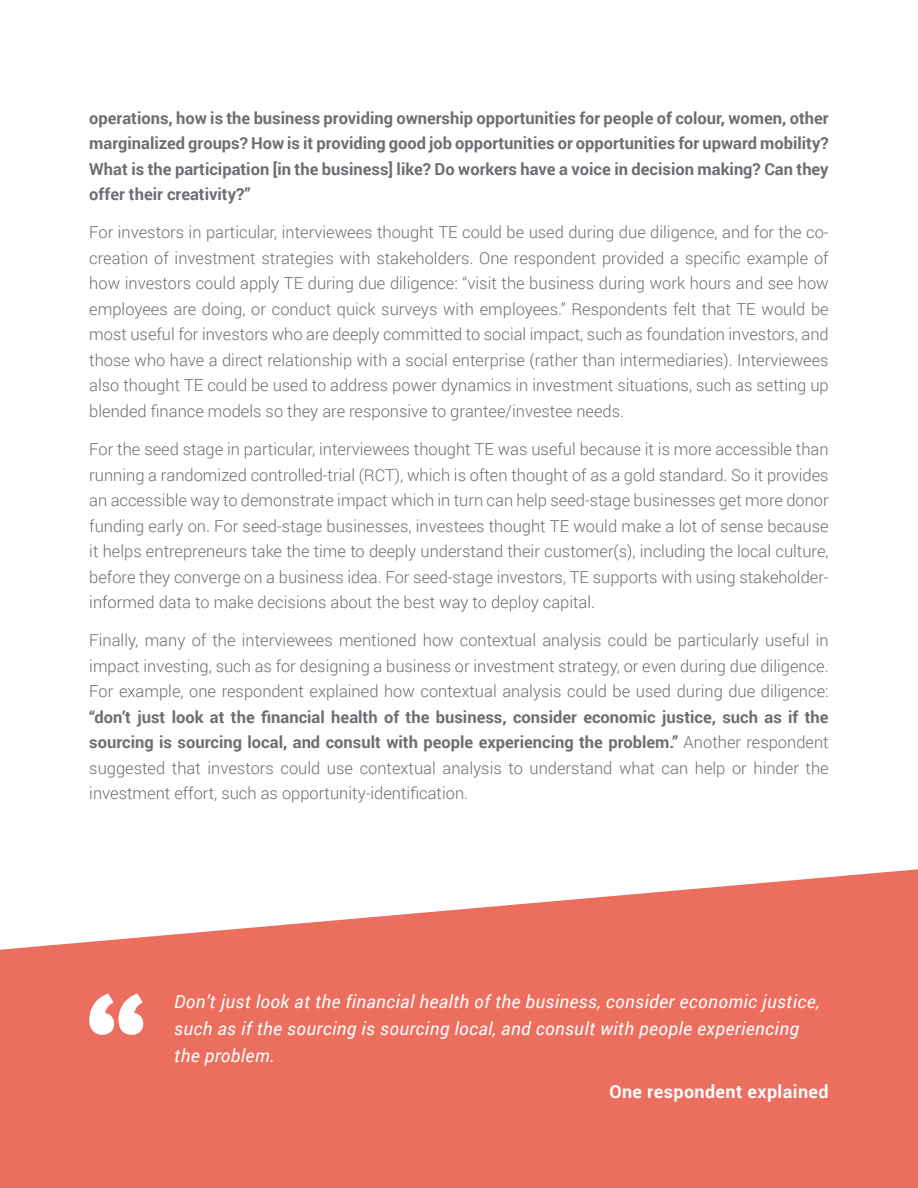
<style>
.page{position:relative;width:918px;height:1188px;background:#fff}
.page>*{position:absolute;margin:0;border:0;box-sizing:border-box;transform-origin:0 0}
.t1{font:italic 18px/27px "Roboto";letter-spacing:.02em;color:#fff}
.t2{font:700 18px "Roboto";letter-spacing:.02em;color:#fff}
.t3{font:300 16.5px/25.5px "Roboto";color:#6b6e72;text-align:justify}
.t4{font:700 16.5px/25.5px "Roboto";color:#6b6e72;text-align:justify}
.s1{font-weight:300}
</style>
<div class="page">
<svg style="left:0;top:869px;width:918px;height:319px;fill:#eb6e5e"></svg>
<svg style="left:89px;top:993px;width:54px;height:42px"></svg>
<p class="t4" style="left:89px;top:104px;width:741px">operations, how is the business providing ownership opportunities for people of colour, women, other marginalized groups? How is it providing good job opportunities or opportunities for upward mobility?<br>What is the participation [in the business] like? Do workers have a voice in decision making? Can they offer their creativity?”</p>
<p class="t3" style="left:89px;top:219px;width:741px">For investors in particular, interviewees thought TE could be used during due diligence, and for the co&shy;creation of investment strategies with stakeholders. One respondent provided a specific example of how investors could apply TE during due diligence: “visit the business during work hours and see how employees are doing, or conduct quick surveys with employees.” Respondents felt that TE would be most useful for investors who are deeply committed to social impact, such as foundation investors, and those who have a direct relationship with a social enterprise (rather than intermediaries). Interviewees also thought TE could be used to address power dynamics in investment situations, such as setting up blended finance models so they are responsive to grantee/investee needs.</p>
<p class="t3" style="left:89px;top:436px;width:741px">For the seed stage in particular, interviewees thought TE was useful because it is more accessible than running a randomized controlled-trial (RCT), which is often thought of as a gold standard. So it provides an accessible way to demonstrate impact which in turn can help seed-stage businesses get more donor funding early on. For seed-stage businesses, investees thought TE would make a lot of sense because it helps entrepreneurs take the time to deeply understand their customer(s), including the local culture, before they converge on a business idea. For seed-stage investors, TE supports with using stakeholder&shy;informed data to make decisions about the best way to deploy capital.</p>
<p class="t3" style="left:89px;top:627px;width:741px">Finally, many of the interviewees mentioned how contextual analysis could be particularly useful in impact investing, such as for designing a business or investment strategy, or even during due diligence.<br>For example, one respondent explained how contextual analysis could be used during due diligence:</p>
<p class="t4" style="left:89px;top:703px;width:741px">“don’t just look at the financial health of the business, consider economic justice, such as if the sourcing is sourcing local, and consult with people experiencing the problem.” <span class="s1">Another respondent suggested that investors could use contextual analysis to understand what can help or hinder the investment effort, such as opportunity-identification.</span></p>
<p class="t1" style="left:174px;top:988px;width:647px">Don’t just look at the financial health of the business, consider economic justice, such as if the sourcing is sourcing local, and consult with people experiencing the problem.</p>
<p class="t2" style="left:609px;top:1079px;width:221px">One respondent explained</p>
</div>
